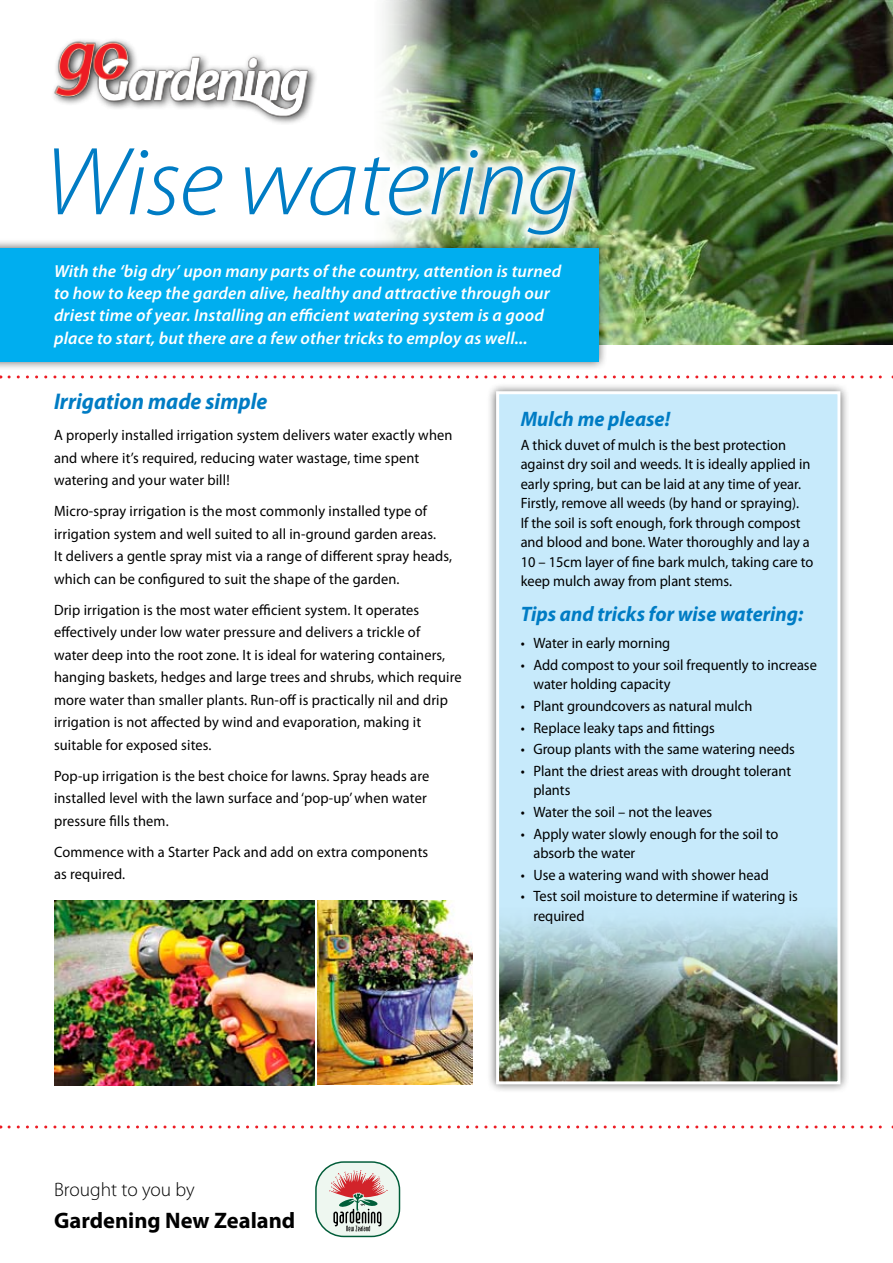
<style>
.page{position:relative;width:893px;height:1263px;background:#fff}
.page>*{position:absolute;margin:0;border:0;box-sizing:border-box;transform-origin:0 0}
.t1{font:italic 300 97.65px "Myriad Pro";letter-spacing:-.02em;color:#007cc4;scale:1.07 1}
.t2{font:italic 700 22.8px "Myriad Pro";color:#007cc4;scale:.96 1}
.t3{font:700 22.5px "Myriad Pro";color:#000}
.t4{font:italic 700 21px "Myriad Pro";color:#007cc4;scale:.96 1}
.t5{font:300 19.5px "Myriad Pro";color:#000}
.t6{font:italic 600 17.4px/22.2px "Myriad Pro";letter-spacing:.01em;color:#fff}
.t7{font:15px/22.5px "Myriad Pro";letter-spacing:.005em;color:#000;scale:.96 1}
</style>
<div class="page">
<svg style="left:9px;top:375px;width:884px;height:3px"></svg>
<img style="left:384px;top:0;width:509px;height:344px">
<div style="left:41px;top:135px;width:544px;height:110px;background:#fff;opacity:.9"></div>
<img style="left:53px;top:39px;width:263px;height:85px">
<svg style="left:9px;top:1125px;width:884px;height:3px"></svg>
<img style="left:54px;top:900px;width:260px;height:185px">
<img style="left:317px;top:900px;width:156px;height:185px">
<div style="left:487px;top:382px;width:362px;height:711px;background:#000;opacity:.6"></div>
<div style="left:498px;top:393px;width:341px;height:690px;background:#c7eafb"></div>
<img style="left:500px;top:921px;width:336px;height:159px">
<div style="left:496px;top:391px;width:344px;height:693px;border:3px solid #fff"></div>
<div style="left:0;top:239px;width:607px;height:131px;background:#000;opacity:.6"></div>
<div style="left:0;top:248px;width:598px;height:113px;background:#00aeef"></div>
<div style="left:316px;top:1162px;width:83px;height:74px;background:#eef7f0;border-radius:28px"></div>
<div style="left:315px;top:1161px;width:85px;height:76px;border:1px solid #005c38;border-radius:28px"></div>
<svg style="left:329px;top:1170px;width:59px;height:61px"></svg>
<h1 class="t1" style="left:44px;top:123px;width:502px">Wise watering</h1>
<p class="t6" style="left:54px;top:260px;width:509px">With the ‘big dry’ upon many parts of the country, attention is turned to how to keep the garden alive, healthy and attractive through our driest time of year. Installing an efficient watering system is a good place to start, but there are a few other tricks to employ as well...</p>
<h2 class="t2" style="left:54px;top:387px;width:224px">Irrigation made simple</h2>
<p class="t7" style="left:54px;top:424px;width:417px">A properly installed irrigation system delivers water exactly when and where it’s required, reducing water wastage, time spent watering and your water bill!</p>
<p class="t7" style="left:54px;top:500px;width:416px">Micro-spray irrigation is the most commonly installed type of irrigation system and well suited to all in-ground garden areas.<br>It delivers a gentle spray mist via a range of different spray heads, which can be configured to suit the shape of the garden.</p>
<p class="t7" style="left:54px;top:598px;width:426px">Drip irrigation is the most water efficient system. It operates effectively under low water pressure and delivers a trickle of<br>water deep into the root zone. It is ideal for watering containers, hanging baskets, hedges and large trees and shrubs, which require more water than smaller plants. Run-off is practically nil and drip irrigation is not affected by wind and evaporation, making it suitable for exposed sites.</p>
<p class="t7" style="left:54px;top:764px;width:392px">Pop-up irrigation is the best choice for lawns. Spray heads are installed level with the lawn surface and ‘pop-up’ when water pressure fills them.</p>
<p class="t7" style="left:54px;top:840px;width:391px">Commence with a Starter Pack and add on extra components as required.</p>
<h3 class="t4" style="left:521px;top:405px;width:157px">Mulch me please!</h3>
<p class="t7" style="left:521px;top:435px;width:306px;line-height:19.5px">A thick duvet of mulch is the best protection against dry soil and weeds. It is ideally applied in early spring, but can be laid at any time of year.<br>Firstly, remove all weeds (by hand or spraying).<br>If the soil is soft enough, fork through compost and blood and bone. Water thoroughly and lay a 10 – 15cm layer of fine bark mulch, taking care to keep mulch away from plant stems.</p>
<h3 class="t4" style="left:521px;top:601px;width:296px">Tips and tricks for wise watering:</h3>
<p class="t7" style="left:521px;top:632px;width:157px">• Water in early morning</p>
<p class="t7" style="left:533px;top:655px;width:297px;line-height:19.5px;text-indent:-13px">• Add compost to your soil frequently to increase water holding capacity</p>
<p class="t7" style="left:521px;top:694px;width:243px">• Plant groundcovers as natural mulch</p>
<p class="t7" style="left:521px;top:716px;width:204px">• Replace leaky taps and fittings</p>
<p class="t7" style="left:521px;top:738px;width:287px">• Group plants with the same watering needs</p>
<p class="t7" style="left:533px;top:761px;width:270px;line-height:19.5px;text-indent:-13px">• Plant the driest areas with drought tolerant plants</p>
<p class="t7" style="left:521px;top:800px;width:201px">• Water the soil – not the leaves</p>
<p class="t7" style="left:533px;top:823px;width:257px;line-height:19.5px;text-indent:-13px">• Apply water slowly enough for the soil to absorb the water</p>
<p class="t7" style="left:521px;top:863px;width:260px">• Use a watering wand with shower head</p>
<p class="t7" style="left:533px;top:886px;width:277px;line-height:19.5px;text-indent:-13px">• Test soil moisture to determine if watering is required</p>
<h3 class="t5" style="left:54px;top:1178px;width:142px">Brought to you by</h3>
<h3 class="t3" style="left:54px;top:1205px;width:243px">Gardening New Zealand</h3>
</div>
